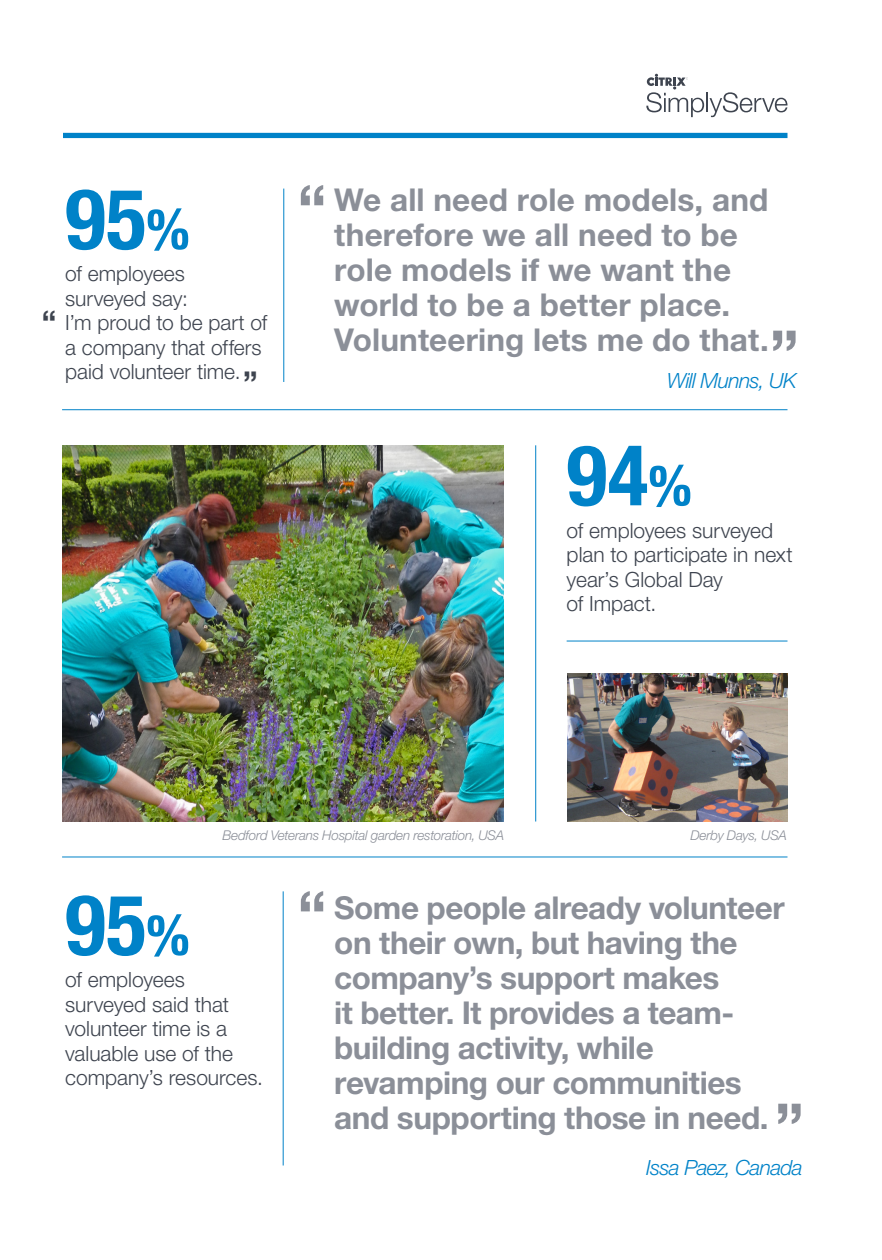
<style>
.page{position:relative;width:882px;height:1260px;background:#fff}
.page>*{position:absolute;margin:0;border:0;box-sizing:border-box;transform-origin:0 0}
.Paragraph_Head{font:700 condensed 84px "Helvetica Neue LT Pro";color:#0082c8}
.Paragraph_Head-2{font:700 63px "Helvetica Neue LT Pro";color:#8b8f98}
.Paragraph_Head-3{font:700 31.5px/35px "Helvetica Neue LT Pro";letter-spacing:-.015em;color:#8b8f98}
.Paragraph_Head-4{font:700 31.5px/35px "Helvetica Neue LT Pro";letter-spacing:.005em;color:#8b8f98}
.Paragraph_Head-5{font:700 31.5px "Helvetica Neue LT Pro";color:#3e444f}
.Paragraph_Head-6{font:300 21px/24.5px "Helvetica Neue LT Pro";color:#3e444f}
.Paragraph_Head-7{font:italic 300 21px "Helvetica Neue LT Pro";letter-spacing:-.035em;color:#0082c8}
.Paragraph_Head-8{font:italic 300 13.47px "Helvetica Neue LT Pro";letter-spacing:-.015em;color:#8b8f98}
.s1{font-size:56px}
</style>
<div class="page">
<div style="left:63px;top:133px;width:725px;height:5px;background:#0082c8"></div>
<img style="left:63px;top:445px;width:441px;height:377px">
<hr style="left:283px;top:189px;width:1px;height:193px;background:#0082c8">
<hr style="left:535px;top:445px;width:1px;height:377px;background:#0082c8">
<hr style="left:283px;top:891px;width:1px;height:275px;background:#0082c8">
<img style="left:567px;top:674px;width:221px;height:148px">
<hr style="left:62px;top:409px;width:725px;height:1px;background:#0082c8">
<hr style="left:62px;top:857px;width:725px;height:1px;background:#0082c8">
<hr style="left:567px;top:641px;width:221px;height:1px;background:#0082c8">
<svg style="left:646px;top:74px;width:142px;height:43px"></svg>
<p class="Paragraph_Head-5" style="left:42px;top:302px;width:16px">“</p>
<p class="Paragraph_Head" style="left:65px;top:168px;width:126px">95<span class="s1">%</span></p>
<p class="Paragraph_Head-6" style="left:65px;top:261px;width:124px">of employees surveyed say:</p>
<p class="Paragraph_Head-6" style="left:65px;top:310px;width:204px">I’m proud to be part of a company that offers paid volunteer time.</p>
<p class="Paragraph_Head-5" style="left:243px;top:364px;width:16px">”</p>
<p class="Paragraph_Head-2" style="left:297px;top:169px;width:31px">“</p>
<p class="Paragraph_Head-4" style="left:334px;top:182px;width:436px">We all need role models, and therefore we all need to be role models if we want the world to be a better place.<br>Volunteering lets me do that.</p>
<p class="Paragraph_Head-2" style="left:770px;top:314px;width:31px">”</p>
<p class="Paragraph_Head-7" style="left:667px;top:368px;width:131px">Will Munns, UK</p>
<p class="Paragraph_Head" style="left:567px;top:425px;width:127px">94<span class="s1">%</span></p>
<p class="Paragraph_Head-6" style="left:567px;top:518px;width:228px">of employees surveyed plan to participate in next year’s Global Day<br>of Impact.</p>
<p class="Paragraph_Head-8" style="left:222px;top:827px;width:283px">Bedford Veterans Hospital garden restoration, USA</p>
<p class="Paragraph_Head-8" style="left:690px;top:827px;width:98px">Derby Days, USA</p>
<p class="Paragraph_Head" style="left:65px;top:874px;width:126px">95<span class="s1">%</span></p>
<p class="Paragraph_Head-6" style="left:65px;top:967px;width:199px">of employees surveyed said that volunteer time is a valuable use of the company’s resources.</p>
<p class="Paragraph_Head-2" style="left:297px;top:875px;width:31px">“</p>
<p class="Paragraph_Head-3" style="left:334px;top:890px;width:452px">Some people already volunteer on their own, but having the company’s support makes<br>it better. It provides a team&shy;building activity, while revamping our communities and supporting those in need.</p>
<p class="Paragraph_Head-2" style="left:775px;top:1087px;width:31px">”</p>
<p class="Paragraph_Head-7" style="left:646px;top:1155px;width:158px">Issa Paez, Canada</p>
</div>
